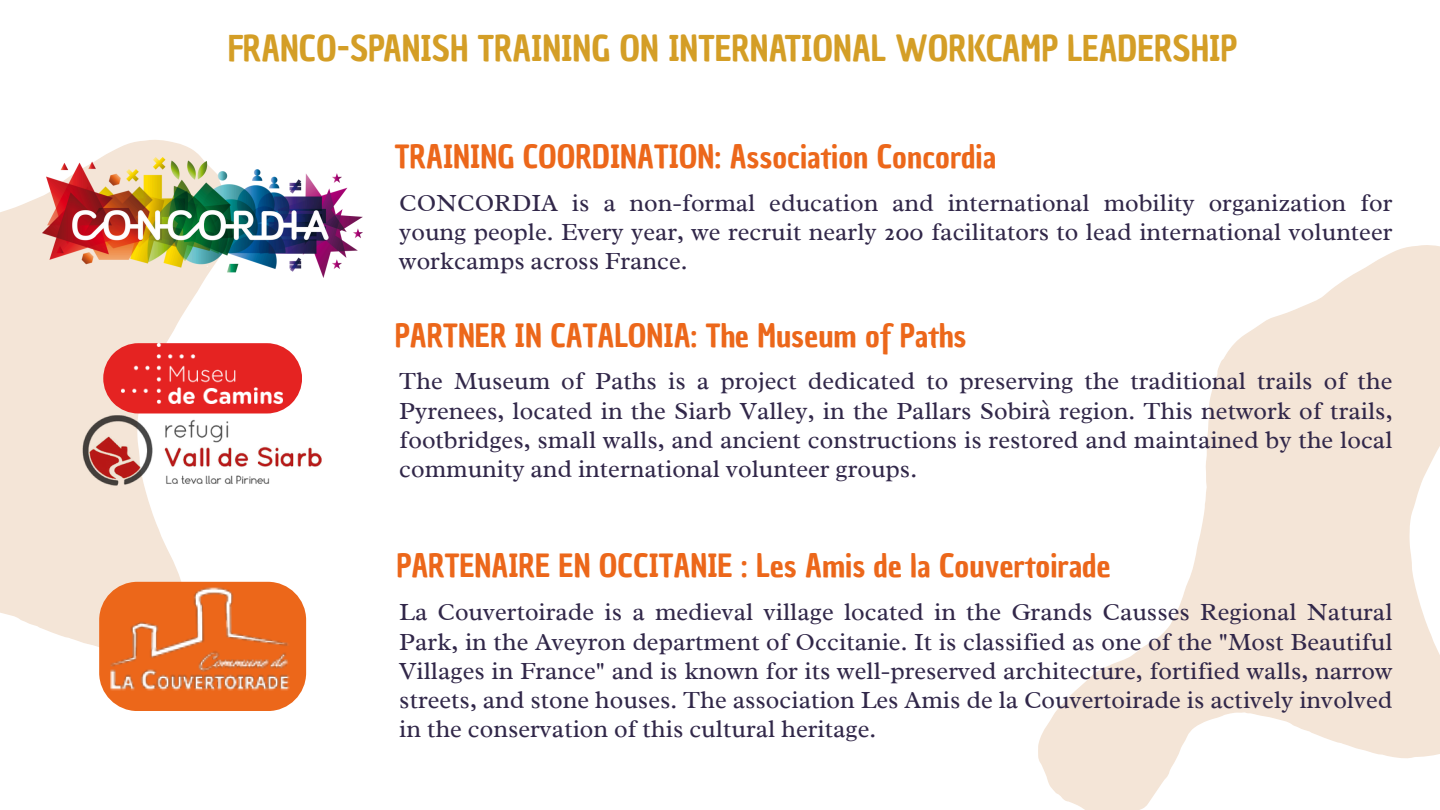
<style>
.page{position:relative;width:1440px;height:810px;background:#fff}
.page>*{position:absolute;margin:0;border:0;box-sizing:border-box;transform-origin:0 0}
.t1{font:34.7px "Chau Philomene One";color:#d49e26}
.t2{font:31.2px "Chau Philomene One";color:#ec671a}
.t3{font:25px/29.2px "Radley";color:#312749;text-align:justify}
</style>
<div class="page">
<svg style="left:0;top:140px;width:234px;height:571px;fill:#f4e5d7"></svg>
<svg style="left:103px;top:343px;width:199px;height:71px;background:#ea5a57"></svg>
<img style="left:122px;top:343px;width:160px;height:60px">
<img style="left:81px;top:414px;width:241px;height:74px">
<img style="left:43px;top:157px;width:320px;height:120px">
<div style="left:99px;top:582px;width:207px;height:129px;background:#ec671a;border-radius:38px"></div>
<img style="left:108px;top:582px;width:182px;height:109px">
<svg style="left:1038px;top:245px;width:402px;height:565px;fill:#f4e5d7"></svg>
<h2 class="t1" style="left:228px;top:25px;width:1011px">FRANCO-SPANISH TRAINING ON INTERNATIONAL WORKCAMP LEADERSHIP</h2>
<p class="t2" style="left:395px;top:136px;width:603px">TRAINING COORDINATION: Association Concordia</p>
<p class="t3" style="left:399px;top:188px;width:995px">CONCORDIA is a non-formal education and international mobility organization for young people. Every year, we recruit nearly 200 facilitators to lead international volunteer workcamps across France.</p>
<p class="t2" style="left:395px;top:314px;width:573px">PARTNER IN CATALONIA: The Museum of Paths</p>
<h1 class="t3" style="left:399px;top:367px;width:995px">The Museum of Paths is a project dedicated to preserving the traditional trails of the Pyrenees, located in the Siarb Valley, in the Pallars Sobirà region. This network of trails, footbridges, small walls, and ancient constructions is restored and maintained by the local community and international volunteer groups.</h1>
<p class="t2" style="left:396px;top:545px;width:716px">PARTENAIRE EN OCCITANIE : Les Amis de la Couvertoirade</p>
<p class="t3" style="left:399px;top:597px;width:995px">La Couvertoirade is a medieval village located in the Grands Causses Regional Natural Park, in the Aveyron department of Occitanie. It is classified as one of the "Most Beautiful Villages in France" and is known for its well-preserved architecture, fortified walls, narrow streets, and stone houses. The association Les Amis de la Couvertoirade is actively involved in the conservation of this cultural heritage.</p>
</div>
